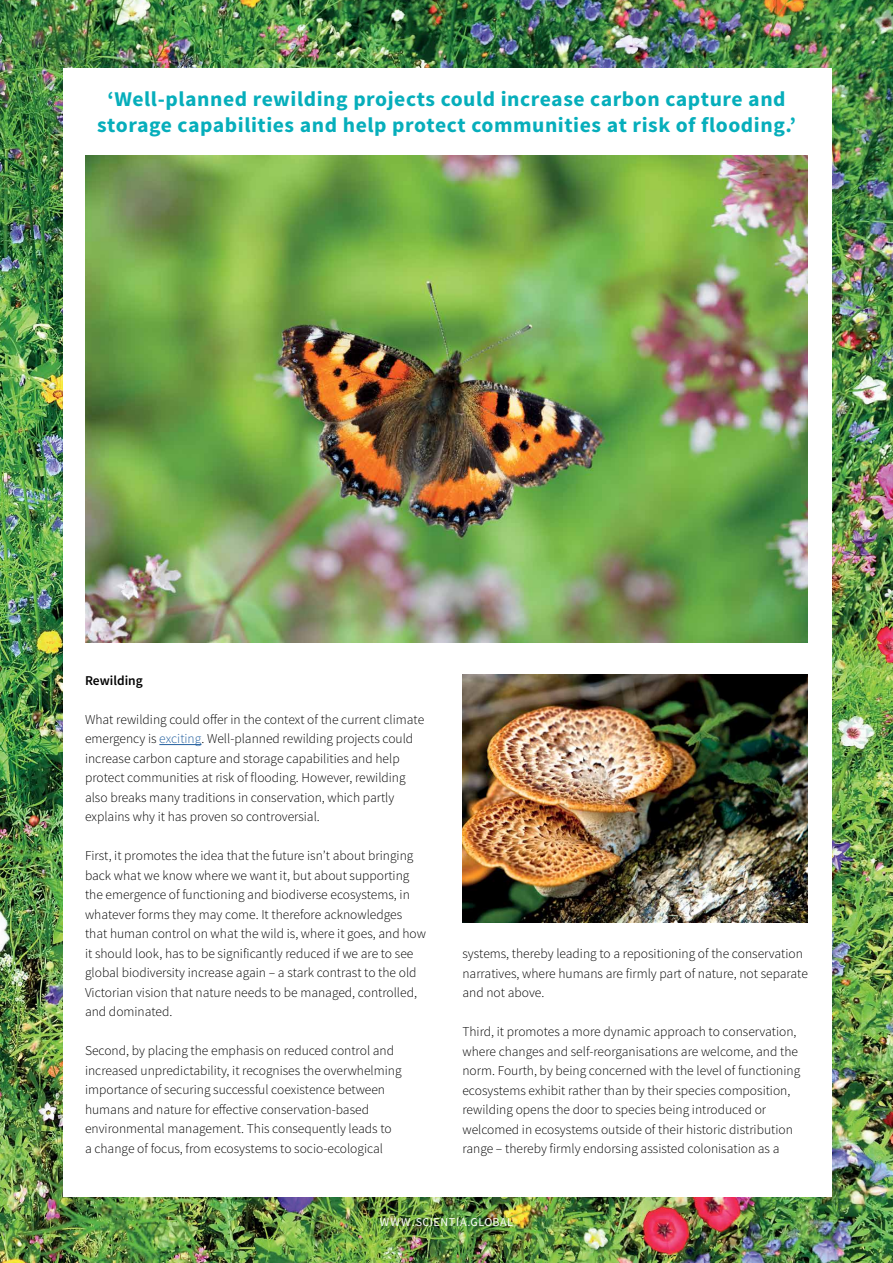
<style>
.page{position:relative;width:893px;height:1263px;background:#fff}
.page>*{position:absolute;margin:0;border:0;box-sizing:border-box;transform-origin:0 0}
.t1{font:700 21px/25.5px "Source Sans Pro";letter-spacing:.025em;color:#06aebb;text-align:center}
.t2{font:300 13.5px/19.5px "Source Sans Pro";color:#000}
.t3{font:600 13.5px "Source Sans Pro";color:#000}
.t4{font:12px "Source Sans Pro";letter-spacing:.05em;color:#fff}
.s1{color:#215e9e}
</style>
<div class="page">
<img style="left:0;top:0;width:893px;height:1263px">
<div style="left:63px;top:68px;width:769px;height:1129px;background:#fff"></div>
<hr style="left:159px;top:744px;width:42px;height:1px;background:#215e9e">
<img style="left:85px;top:155px;width:723px;height:487px">
<img style="left:462px;top:675px;width:346px;height:248px">
<h1 class="t1" style="left:97px;top:87px;width:700px">‘Well-planned rewilding projects could increase carbon capture and storage capabilities and help protect communities at risk of flooding.’</h1>
<p class="t3" style="left:85px;top:672px;width:59px">Rewilding</p>
<p class="t2" style="left:85px;top:709px;width:341px">What rewilding could offer in the context of the current climate emergency is <span class="s1">exciting</span>. Well-planned rewilding projects could increase carbon capture and storage capabilities and help protect communities at risk of flooding. However, rewilding also breaks many traditions in conservation, which partly explains why it has proven so controversial.</p>
<p class="t2" style="left:85px;top:846px;width:342px">First, it promotes the idea that the future isn’t about bringing back what we know where we want it, but about supporting the emergence of functioning and biodiverse ecosystems, in whatever forms they may come. It therefore acknowledges that human control on what the wild is, where it goes, and how it should look, has to be significantly reduced if we are to see global biodiversity increase again – a stark contrast to the old Victorian vision that nature needs to be managed, controlled, and dominated.</p>
<p class="t2" style="left:85px;top:1041px;width:318px">Second, by placing the emphasis on reduced control and increased unpredictability, it recognises the overwhelming importance of securing successful coexistence between humans and nature for effective conservation-based environmental management. This consequently leads to a change of focus, from ecosystems to socio-ecological</p>
<p class="t2" style="left:462px;top:944px;width:347px">systems, thereby leading to a repositioning of the conservation narratives, where humans are firmly part of nature, not separate and not above.</p>
<p class="t2" style="left:462px;top:1022px;width:339px">Third, it promotes a more dynamic approach to conservation, where changes and self-reorganisations are welcome, and the norm. Fourth, by being concerned with the level of functioning ecosystems exhibit rather than by their species composition, rewilding opens the door to species being introduced or welcomed in ecosystems outside of their historic distribution range – thereby firmly endorsing assisted colonisation as a</p>
<p class="t4" style="left:380px;top:1214px;width:135px">WWW.SCIENTIA.GLOBAL</p>
</div>
